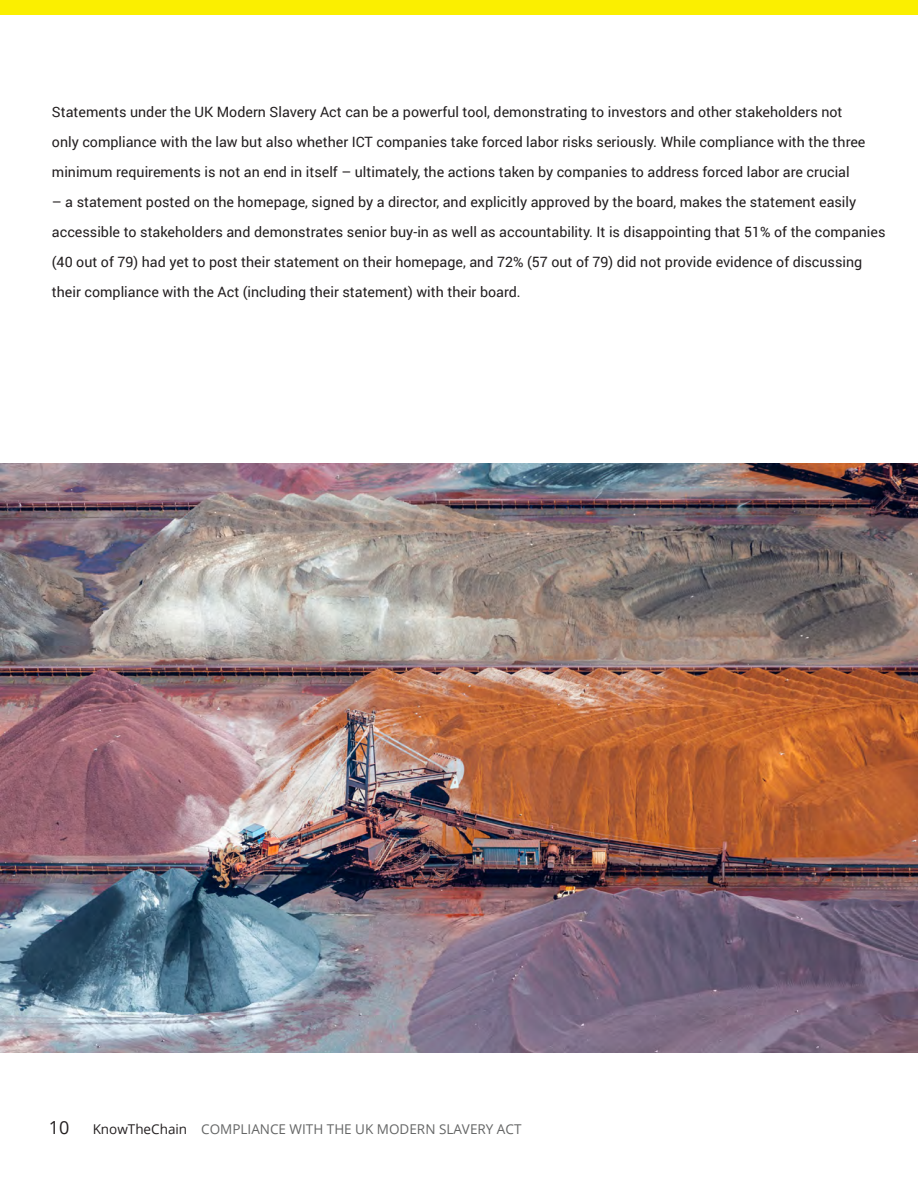
<style>
.page{position:relative;width:918px;height:1188px;background:#fff}
.page>*{position:absolute;margin:0;border:0;box-sizing:border-box;transform-origin:0 0}
.t1{font:18px "Open Sans";color:#231f20}
.Paragraph_Style_1{font:14.25px/30px "Roboto";color:#231f20}
.t2{font:13.5px "Open Sans";color:#656666}
.s1{color:#231f20}
</style>
<div class="page">
<div style="left:0;top:0;width:918px;height:14px;background:#fbef00"></div>
<img style="left:0;top:463px;width:917px;height:590px">
<p class="Paragraph_Style_1" style="left:52px;top:97px;width:815px">Statements under the UK Modern Slavery Act can be a powerful tool, demonstrating to investors and other stakeholders not only compliance with the law but also whether ICT companies take forced labor risks seriously. While compliance with the three minimum requirements is not an end in itself – ultimately, the actions taken by companies to address forced labor are crucial</p>
<p class="Paragraph_Style_1" style="left:52px;top:187px;width:835px">– a statement posted on the homepage, signed by a director, and explicitly approved by the board, makes the statement easily accessible to stakeholders and demonstrates senior buy-in as well as accountability. It is disappointing that 51% of the companies (40 out of 79) had yet to post their statement on their homepage, and 72% (57 out of 79) did not provide evidence of discussing their compliance with the Act (including their statement) with their board.</p>
<p class="t1" style="left:49px;top:1115px;width:22px">10</p>
<p class="t2" style="left:93px;top:1119px;width:430px"><span class="s1">KnowTheChain</span> COMPLIANCE WITH THE UK MODERN SLAVERY ACT</p>
</div>
